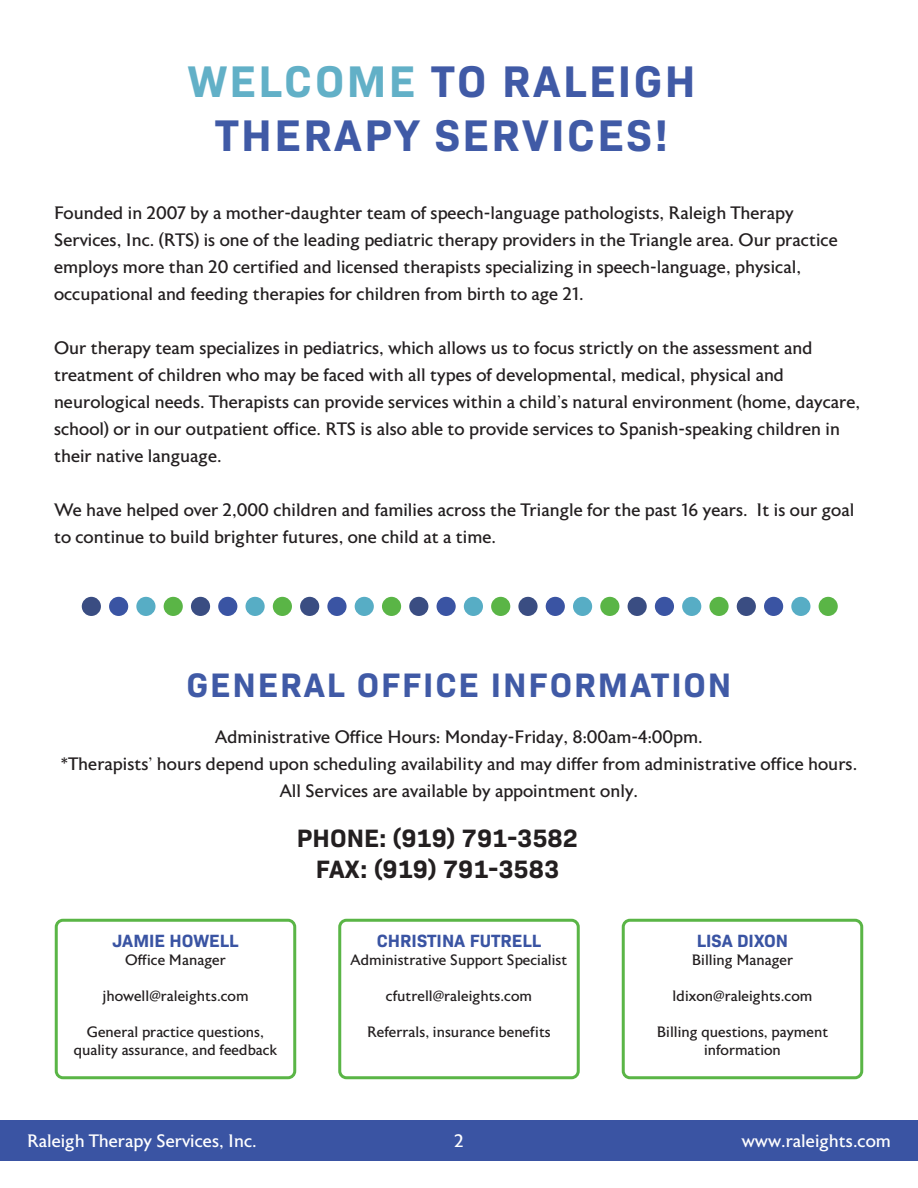
<style>
.page{position:relative;width:918px;height:1188px;background:#fff}
.page>*{position:absolute;margin:0;border:0;box-sizing:border-box;transform-origin:0 0}
.t1{font:700 45px/54px "Bio Sans";letter-spacing:.055em;color:#405aa6;text-align:center}
.t2{font:700 34.5px "Bio Sans";letter-spacing:.055em;color:#405aa6}
.t3{font:700 25.5px "Bio Sans";color:#231f20}
.t4{font:18px/27px "Astoria";color:#231f20}
.t5{font:18px "Astoria";color:#fff}
.t6{font:700 18px "Bio Sans";color:#3a54a3}
.t7{font:15px/18px "Astoria";color:#231f20;text-align:center}
.s1{color:#62b0c7}
</style>
<div class="page">
<div style="left:0;top:1120px;width:918px;height:41px;background:#3a54a3"></div>
<div style="left:246px;top:597px;width:19px;height:19px;background:#57adc5;border-radius:50%"></div>
<div style="left:273px;top:597px;width:19px;height:19px;background:#5ab546;border-radius:50%"></div>
<div style="left:355px;top:597px;width:19px;height:19px;background:#57adc5;border-radius:50%"></div>
<div style="left:300px;top:597px;width:19px;height:19px;background:#3a4d82;border-radius:50%"></div>
<div style="left:327px;top:597px;width:20px;height:19px;background:#3a54a3;border-radius:50%"></div>
<div style="left:382px;top:597px;width:19px;height:19px;background:#5ab546;border-radius:50%"></div>
<div style="left:409px;top:597px;width:19px;height:19px;background:#3a4d82;border-radius:50%"></div>
<div style="left:491px;top:597px;width:19px;height:19px;background:#5ab546;border-radius:50%"></div>
<div style="left:437px;top:597px;width:19px;height:19px;background:#3a54a3;border-radius:50%"></div>
<div style="left:464px;top:597px;width:19px;height:19px;background:#57adc5;border-radius:50%"></div>
<div style="left:518px;top:597px;width:20px;height:19px;background:#3a4d82;border-radius:50%"></div>
<div style="left:546px;top:597px;width:19px;height:19px;background:#3a54a3;border-radius:50%"></div>
<div style="left:628px;top:597px;width:19px;height:19px;background:#3a4d82;border-radius:50%"></div>
<div style="left:573px;top:597px;width:19px;height:19px;background:#57adc5;border-radius:50%"></div>
<div style="left:600px;top:597px;width:19px;height:19px;background:#5ab546;border-radius:50%"></div>
<div style="left:655px;top:597px;width:19px;height:19px;background:#3a54a3;border-radius:50%"></div>
<div style="left:682px;top:597px;width:19px;height:19px;background:#57adc5;border-radius:50%"></div>
<div style="left:764px;top:597px;width:19px;height:19px;background:#3a54a3;border-radius:50%"></div>
<div style="left:709px;top:597px;width:20px;height:19px;background:#5ab546;border-radius:50%"></div>
<div style="left:737px;top:597px;width:19px;height:19px;background:#3a4d82;border-radius:50%"></div>
<div style="left:82px;top:597px;width:19px;height:19px;background:#3a4d82;border-radius:50%"></div>
<div style="left:109px;top:597px;width:19px;height:19px;background:#3a54a3;border-radius:50%"></div>
<div style="left:191px;top:597px;width:19px;height:19px;background:#3a4d82;border-radius:50%"></div>
<div style="left:136px;top:597px;width:20px;height:19px;background:#57adc5;border-radius:50%"></div>
<div style="left:164px;top:597px;width:19px;height:19px;background:#5ab546;border-radius:50%"></div>
<div style="left:218px;top:597px;width:19px;height:19px;background:#3a54a3;border-radius:50%"></div>
<div style="left:791px;top:597px;width:19px;height:19px;background:#57adc5;border-radius:50%"></div>
<div style="left:819px;top:597px;width:19px;height:19px;background:#5ab546;border-radius:50%"></div>
<div style="left:55px;top:919px;width:241px;height:160px;border:3px solid #5ab546;border-radius:7px"></div>
<div style="left:338px;top:919px;width:242px;height:160px;border:3px solid #5ab546;border-radius:7px"></div>
<div style="left:622px;top:919px;width:241px;height:160px;border:3px solid #5ab546;border-radius:7px"></div>
<p class="t1" style="left:188px;top:51px;width:510px"><span class="s1">WELCOME</span> TO RALEIGH<br>THERAPY SERVICES!</p>
<p class="t4" style="left:54px;top:200px;width:785px">Founded in 2007 by a mother-daughter team of speech-language pathologists, Raleigh Therapy Services, Inc. (RTS) is one of the leading pediatric therapy providers in the Triangle area. Our practice employs more than 20 certified and licensed therapists specializing in speech-language, physical, occupational and feeding therapies for children from birth to age 21.</p>
<p class="t4" style="left:54px;top:335px;width:808px">Our therapy team specializes in pediatrics, which allows us to focus strictly on the assessment and treatment of children who may be faced with all types of developmental, medical, physical and neurological needs. Therapists can provide services within a child’s natural environment (home, daycare, school) or in our outpatient office. RTS is also able to provide services to Spanish-speaking children in their native language.</p>
<p class="t4" style="left:54px;top:497px;width:802px">We have helped over 2,000 children and families across the Triangle for the past 16 years. It is our goal to continue to build brighter futures, one child at a time.</p>
<p class="t2" style="left:186px;top:658px;width:547px">GENERAL OFFICE INFORMATION</p>
<p class="t4" style="left:215px;top:724px;width:489px">Administrative Office Hours: Monday-Friday, 8:00am-4:00pm.</p>
<p class="t4" style="left:61px;top:751px;width:798px;text-align:center">*Therapists’ hours depend upon scheduling availability and may differ from administrative office hours.<br>All Services are available by appointment only.</p>
<p class="t3" style="left:297px;top:818px;width:282px">PHONE: (919) 791-3582</p>
<p class="t3" style="left:316px;top:849px;width:245px">FAX: (919) 791-3583</p>
<p class="t6" style="left:113px;top:927px;width:127px">JAMIE HOWELL</p>
<p class="t7" style="left:125px;top:952px;width:102px">Office Manager</p>
<p class="t7" style="left:102px;top:988px;width:148px">jhowell@raleights.com</p>
<p class="t7" style="left:74px;top:1024px;width:205px">General practice questions, quality assurance, and feedback</p>
<p class="t6" style="left:377px;top:927px;width:166px">CHRISTINA FUTRELL</p>
<p class="t7" style="left:351px;top:952px;width:218px">Administrative Support Specialist</p>
<p class="t7" style="left:386px;top:988px;width:148px">cfutrell@raleights.com</p>
<p class="t7" style="left:367px;top:1024px;width:185px">Referrals, insurance benefits</p>
<p class="t6" style="left:697px;top:927px;width:93px">LISA DIXON</p>
<p class="t7" style="left:692px;top:952px;width:103px">Billing Manager</p>
<p class="t7" style="left:673px;top:988px;width:141px">ldixon@raleights.com</p>
<p class="t7" style="left:657px;top:1024px;width:173px">Billing questions, payment information</p>
<p class="t5" style="left:27px;top:1132px;width:231px">Raleigh Therapy Services, Inc.</p>
<p class="t5" style="left:454px;top:1132px;width:11px">2</p>
<p class="t5" style="left:742px;top:1132px;width:151px">www.raleights.com</p>
</div>
